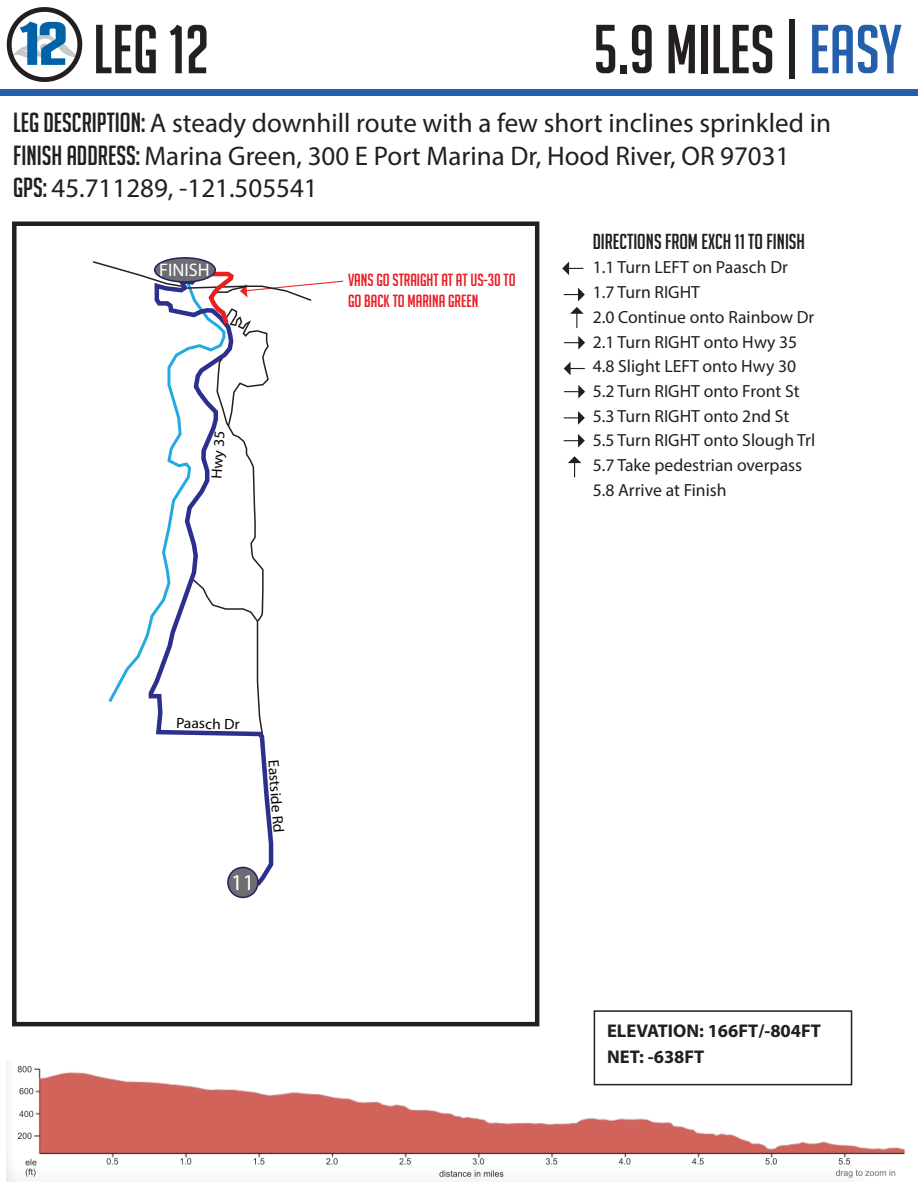
<style>
.page{position:relative;width:918px;height:1188px;background:#fff}
.page>*{position:absolute;margin:0;border:0;box-sizing:border-box;transform-origin:0 0}
.t1{font:67.5px "Big Noodle Titling";color:#231f20}
.t2{font:27px/32.4px "Myriad Pro";color:#231f20}
.t3{font:22.65px "Myriad Pro";color:#fff}
.t4{font:21.15px "Big Noodle Titling";color:#231f20}
.t5{font:700 18.45px/26px "Myriad Pro";color:#231f20}
.t6{font:18.15px "Myriad Pro";color:#fff}
.t7{font:17.7px/24.8px "Myriad Pro";color:#231f20}
.t8{font:17.25px/20.7px "Big Noodle Titling";color:#e91d24}
.t9{font:15px "Myriad Pro";color:#050504;scale:1.04 1}
.s1{color:#255fac}
.s2{font-family:"Big Noodle Titling"}
</style>
<div class="page">
<div style="left:0;top:89px;width:918px;height:7px;background:#255fac"></div>
<svg style="left:570px;top:307px;width:14px;height:21px"></svg>
<svg style="left:562px;top:262px;width:21px;height:13px"></svg>
<svg style="left:564px;top:288px;width:21px;height:13px"></svg>
<svg style="left:564px;top:336px;width:21px;height:14px"></svg>
<svg style="left:564px;top:362px;width:21px;height:13px"></svg>
<svg style="left:564px;top:385px;width:21px;height:13px"></svg>
<svg style="left:564px;top:411px;width:21px;height:14px"></svg>
<svg style="left:564px;top:434px;width:21px;height:14px"></svg>
<svg style="left:568px;top:456px;width:13px;height:21px"></svg>
<img style="left:7px;top:1060px;width:898px;height:122px">
<div style="left:594px;top:1010px;width:258px;height:75px;border:2px solid #231f20"></div>
<img style="left:7px;top:8px;width:75px;height:74px">
<svg style="left:227px;top:736px;width:47px;height:154px"></svg>
<svg style="left:93px;top:260px;width:251px;height:476px"></svg>
<div style="left:228px;top:867px;width:30px;height:30px;background:#6c6d70;border-radius:50%"></div>
<div style="left:227px;top:867px;width:32px;height:31px;border:2px solid #252161;border-radius:50%"></div>
<div style="left:155px;top:258px;width:60px;height:24px;background:#6c6d70;border-radius:50%"></div>
<div style="left:154px;top:257px;width:62px;height:26px;border:2px solid #252161;border-radius:50%"></div>
<div style="left:12px;top:221px;width:527px;height:805px;border:4px solid #231f20"></div>
<h1 class="t1" style="left:93px;top:13px;width:118px">LEG 12</h1>
<h1 class="t1" style="left:593px;top:13px;width:310px">5.9 MILES | <span class="s1">EASY</span></h1>
<h2 class="t2" style="left:13px;top:107px;width:819px"><span class="s2">LEG DESCRIPTION:</span> A steady downhill route with a few short inclines sprinkled in<br><span class="s2">FINISH ADDRESS:</span> Marina Green, 300 E Port Marina Dr, Hood River, OR 97031<br><span class="s2">GPS:</span> 45.711289, -121.505541</h2>
<p class="t4" style="left:593px;top:230px;width:214px">DIRECTIONS FROM EXCH 11 TO FINISH</p>
<p class="t7" style="left:593px;top:255px;width:224px">1.1 Turn LEFT on Paasch Dr<br>1.7 Turn RIGHT<br>2.0 Continue onto Rainbow Dr<br>2.1 Turn RIGHT onto Hwy 35<br>4.8 Slight LEFT onto Hwy 30<br>5.2 Turn RIGHT onto Front St<br>5.3 Turn RIGHT onto 2nd St<br>5.5 Turn RIGHT onto Slough Trl<br>5.7 Take pedestrian overpass<br>5.8 Arrive at Finish</p>
<p class="t6" style="left:159px;top:259px;width:52px">FINISH</p>
<p class="t8" style="left:348px;top:270px;width:169px">VANS GO STRAIGHT AT AT US-30 TO<br>GO BACK TO MARINA GREEN</p>
<p class="t9" style="left:207px;top:478px;width:48px;rotate:-86deg">Hwy 35</p>
<p class="t9" style="left:176px;top:714px;width:63px;rotate:1deg">Paasch Dr</p>
<p class="t3" style="left:231px;top:869px;width:25px">11</p>
<p class="t9" style="left:283px;top:759px;width:72px;rotate:86deg">Eastside Rd</p>
<p class="t5" style="left:607px;top:1017px;width:215px">ELEVATION: 166FT/-804FT<br>NET: -638FT</p>
</div>
